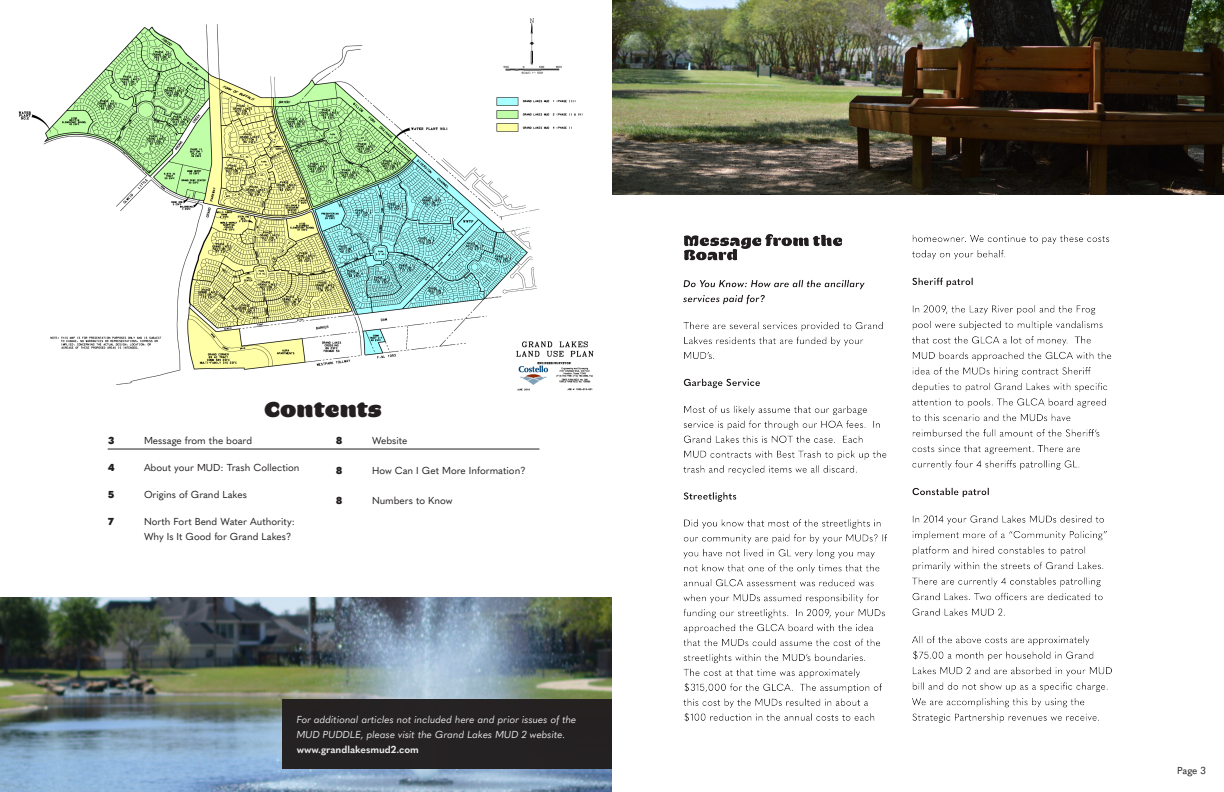
<style>
.page{position:relative;width:1224px;height:792px;background:#fff}
.page>*{position:absolute;margin:0;border:0;box-sizing:border-box;transform-origin:0 0}
.t1{font:800 20px "Opake";color:#231f20}
.t2{font:10px/15.2px "Quasimoda";color:#231f20}
.t3{font:italic 10px/14.7px "Quasimoda";color:#e7e8e9}
.t4{font:700 10px "Quasimoda";color:#e7e8e9}
.t5{font:900 10px "Quasimoda";color:#231f20}
</style>
<div class="page">
<img style="left:18px;top:18px;width:576px;height:373px">
<img style="left:612px;top:0;width:612px;height:195px">
<hr style="left:108px;top:449px;width:431px;height:1px;background:#231f20">
<img style="left:684px;top:234px;width:428px;height:488px">
<img style="left:0;top:598px;width:612px;height:194px">
<div style="left:283px;top:699px;width:329px;height:70px;background:#231f20"></div>
<h1 class="t1" style="left:264px;top:401px;width:119px">Contents</h1>
<p class="t5" style="left:108px;top:434px;width:8px">3</p>
<p class="t2" style="left:144px;top:433px;width:110px">Message from the board</p>
<p class="t5" style="left:108px;top:461px;width:8px">4</p>
<p class="t2" style="left:144px;top:460px;width:157px">About your MUD: Trash Collection</p>
<p class="t5" style="left:108px;top:489px;width:8px">5</p>
<p class="t2" style="left:144px;top:487px;width:104px">Origins of Grand Lakes</p>
<p class="t5" style="left:108px;top:516px;width:7px">7</p>
<p class="t2" style="left:144px;top:514px;width:152px">North Fort Bend Water Authority:<br>Why Is It Good for Grand Lakes?</p>
<p class="t5" style="left:336px;top:434px;width:8px">8</p>
<p class="t2" style="left:372px;top:433px;width:37px">Website</p>
<p class="t5" style="left:336px;top:464px;width:8px">8</p>
<p class="t2" style="left:372px;top:463px;width:155px">How Can I Get More Information?</p>
<p class="t5" style="left:336px;top:495px;width:8px">8</p>
<p class="t2" style="left:372px;top:493px;width:82px">Numbers to Know</p>
<p class="t3" style="left:297px;top:712px;width:281px">For additional articles not included here and prior issues of the<br>MUD PUDDLE, please visit the Grand Lakes MUD 2 website.</p>
<p class="t4" style="left:297px;top:743px;width:124px">www.grandlakesmud2.com</p>
<p class="t2" style="left:1177px;top:763px;width:30px">Page 3</p>
</div>
